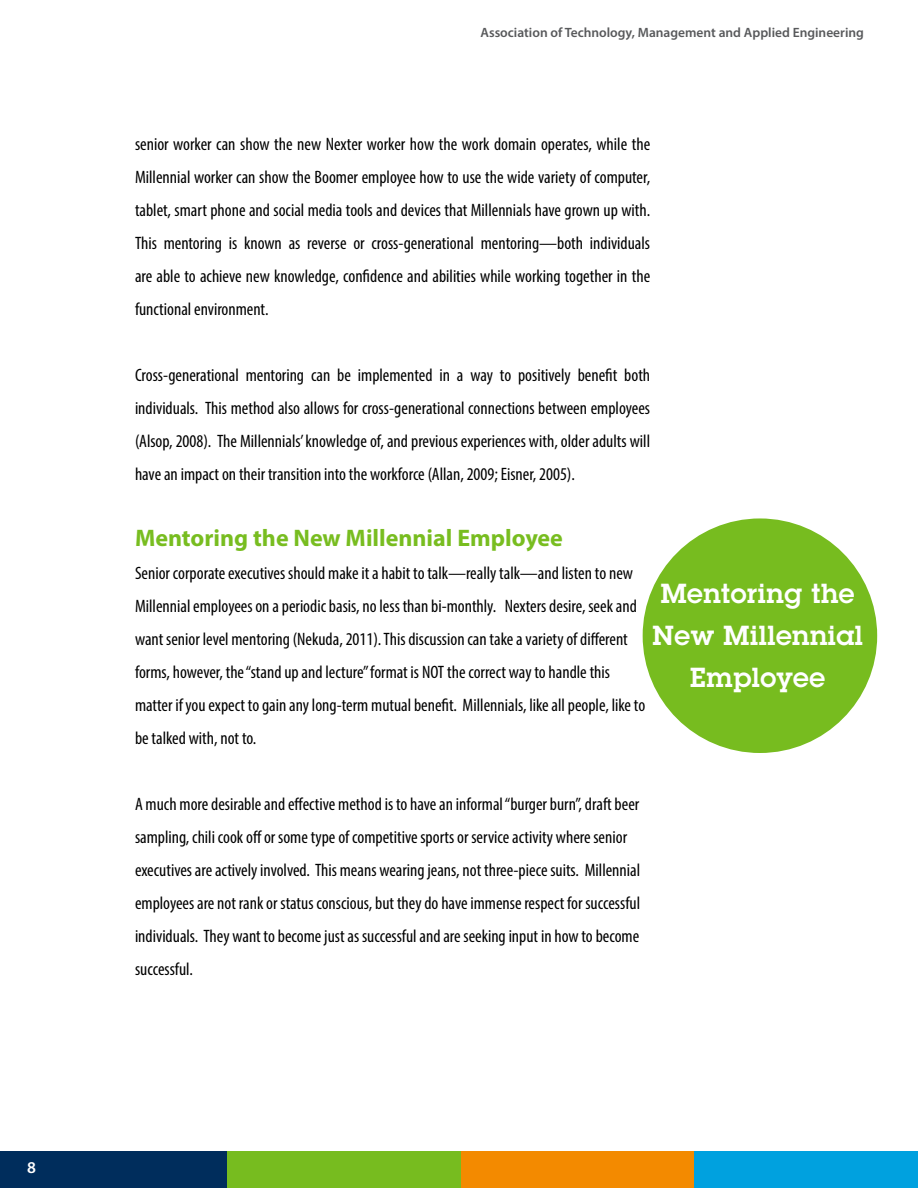
<style>
.page{position:relative;width:918px;height:1188px;background:#fff}
.page>*{position:absolute;margin:0;border:0;box-sizing:border-box;transform-origin:0 0}
.t1{font:600 27px/42px "Lubalin Graph Std";letter-spacing:.02em;color:#fff;text-align:center}
.t2{font:700 24px "Myriad Pro";color:#78bd20}
.t3{font:condensed 18px/33px "Myriad Pro";color:#000;text-align:justify}
.t4{font:600 16.5px "Myriad Pro";color:#fff}
.t5{font:600 13.5px "Myriad Pro";color:#58595b}
</style>
<div class="page">
<div style="left:0;top:1151px;width:228px;height:37px;background:#002d5c"></div>
<div style="left:228px;top:1151px;width:233px;height:37px;background:#77bc1f"></div>
<div style="left:462px;top:1151px;width:233px;height:37px;background:#f38a00"></div>
<div style="left:694px;top:1151px;width:224px;height:37px;background:#00a1df"></div>
<hr style="left:917px;top:1151px;width:1px;height:37px;background:#002d5c">
<div style="left:643px;top:518px;width:234px;height:235px;background:#77bc1f;border-radius:50%"></div>
<p class="t4" style="left:27px;top:1157px;width:10px">8</p>
<p class="t5" style="left:481px;top:24px;width:385px">Association of Technology, Management and Applied Engineering</p>
<p class="t3" style="left:135px;top:128px;width:517px">senior worker can show the new Nexter worker how the work domain operates, while the Millennial worker can show the Boomer employee how to use the wide variety of computer, tablet, smart phone and social media tools and devices that Millennials have grown up with.<br>This mentoring is known as reverse or cross-generational mentoring—both individuals are able to achieve new knowledge, confidence and abilities while working together in the functional environment.</p>
<p class="t3" style="left:135px;top:359px;width:517px">Cross-generational mentoring can be implemented in a way to positively benefit both individuals. This method also allows for cross-generational connections between employees (Alsop, 2008). The Millennials’ knowledge of, and previous experiences with, older adults will have an impact on their transition into the workforce (Allan, 2009; Eisner, 2005).</p>
<h2 class="t2" style="left:135px;top:523px;width:429px">Mentoring the New Millennial Employee</h2>
<p class="t3" style="left:135px;top:557px;width:512px;text-align:left">Senior corporate executives should make it a habit to talk—really talk—and listen to new Millennial employees on a periodic basis, no less than bi-monthly. Nexters desire, seek and want senior level mentoring (Nekuda, 2011). This discussion can take a variety of different forms, however, the “stand up and lecture” format is NOT the correct way to handle this matter if you expect to gain any long-term mutual benefit. Millennials, like all people, like to be talked with, not to.</p>
<h1 class="t1" style="left:652px;top:572px;width:212px">Mentoring the<br>New Millennial<br>Employee</h1>
<p class="t3" style="left:135px;top:788px;width:507px;text-align:left">A much more desirable and effective method is to have an informal “burger burn”, draft beer sampling, chili cook off or some type of competitive sports or service activity where senior executives are actively involved. This means wearing jeans, not three-piece suits. Millennial employees are not rank or status conscious, but they do have immense respect for successful individuals. They want to become just as successful and are seeking input in how to become successful.</p>
</div>
